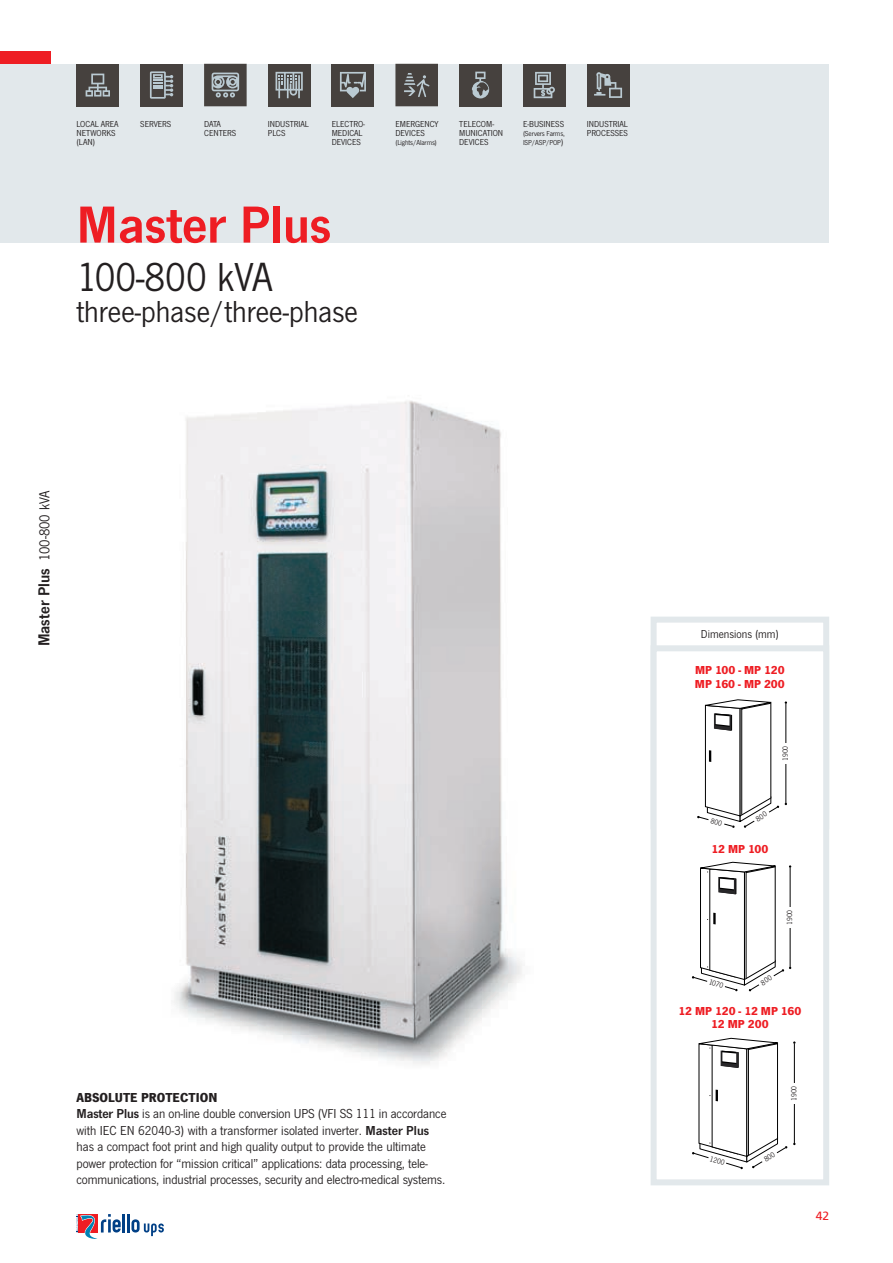
<style>
.page{position:relative;width:893px;height:1263px;background:#fff}
.page>*{position:absolute;margin:0;border:0;box-sizing:border-box;transform-origin:0 0}
.t1{font:600 54px "News Got T";color:#ee1d23}
.t2{font:42px "News Got T";color:#231f20}
.t3{font:31.5px "News Got T";color:#231f20}
.t4{font:600 16.5px "News Got T";color:#231f20}
.t5{font:13.5px/16.5px "News Got T";letter-spacing:-.005em;color:#231f20}
.t6{font:700 12px/13.5px "News Got T";color:#ee1d23}
.t7{font:12px "News Got T";color:#231f20}
.t8{font:12px "Frutiger";color:#ee1d23}
.t9{font:9px/9px "News Got T";color:#231f20}
.t10{font:7.8px "News Got T";color:#231f20}
.t11{font:7.5px/9px "News Got T";letter-spacing:-.01em;color:#231f20}
.s1{font-size:9px}
.s2{font-weight:400;font-size:15px}
.s3{font-weight:700}
.s4{font-weight:600}
</style>
<div class="page">
<div style="left:651px;top:617px;width:178px;height:212px;border:6px solid #e2e8eb"></div>
<div style="left:654px;top:648px;width:172px;height:534px;background:#fff"></div>
<div style="left:651px;top:645px;width:178px;height:540px;border:6px solid #e2e8eb"></div>
<hr style="left:786px;top:704px;width:1px;height:99px;background:#000">
<div style="left:781px;top:743px;width:8px;height:20px;background:#fff"></div>
<hr style="left:794px;top:1043px;width:1px;height:100px;background:#000">
<div style="left:790px;top:1083px;width:8px;height:20px;background:#fff"></div>
<div style="left:0;top:64px;width:829px;height:178px;background:#e2e8eb"></div>
<div style="left:0;top:51px;width:51px;height:13px;background:#ee1d23"></div>
<hr style="left:127px;top:1214px;width:3px;height:18px;background:#014086">
<svg style="left:131px;top:1219px;width:33px;height:17px"></svg>
<svg style="left:77px;top:1214px;width:48px;height:25px"></svg>
<div style="left:332px;top:64px;width:42px;height:42px;background:#46413e"></div>
<svg style="left:340px;top:72px;width:26px;height:26px"></svg>
<div style="left:77px;top:64px;width:42px;height:42px;background:#46413e"></div>
<svg style="left:86px;top:74px;width:24px;height:23px"></svg>
<div style="left:140px;top:64px;width:43px;height:42px;background:#46413e"></div>
<svg style="left:150px;top:71px;width:23px;height:28px"></svg>
<svg style="left:204px;top:64px;width:43px;height:42px"></svg>
<div style="left:268px;top:64px;width:42px;height:42px;background:#46413e"></div>
<svg style="left:276px;top:72px;width:27px;height:26px"></svg>
<svg style="left:395px;top:64px;width:43px;height:42px"></svg>
<div style="left:459px;top:64px;width:43px;height:42px;background:#46413e"></div>
<svg style="left:472px;top:72px;width:17px;height:26px"></svg>
<div style="left:523px;top:64px;width:43px;height:42px;background:#46413e"></div>
<svg style="left:534px;top:72px;width:21px;height:26px"></svg>
<div style="left:587px;top:64px;width:42px;height:42px;background:#46413e"></div>
<svg style="left:594px;top:72px;width:28px;height:26px"></svg>
<img style="left:174px;top:401px;width:348px;height:664px">
<svg style="left:692px;top:862px;width:99px;height:129px"></svg>
<svg style="left:697px;top:699px;width:82px;height:129px"></svg>
<svg style="left:692px;top:1038px;width:95px;height:131px"></svg>
<p class="t9" style="left:77px;top:119px;width:10px">Local</p>
<p class="t9" style="left:101px;top:119px;width:10px">Area</p>
<p class="t9" style="left:77px;top:128px;width:20px">Networks (LAN)</p>
<p class="t9" style="left:140px;top:119px;width:10px">Server</p>
<p class="t9" style="left:167px;top:119px;width:6px">S</p>
<p class="t9" style="left:204px;top:119px;width:11px">Data<br>Centers</p>
<p class="t9" style="left:268px;top:119px;width:18px">Industrial<br>PLCs</p>
<p class="t9" style="left:395px;top:119px;width:11px">Emergency<br>Devices</p>
<p class="t11" style="left:395px;top:137px;width:43px">(lights/Alarms)</p>
<p class="t9" style="left:332px;top:119px;width:10px">Electro</p>
<p class="t9" style="left:363px;top:119px;width:3px">-</p>
<p class="t9" style="left:332px;top:128px;width:10px">medical<br>Devices</p>
<p class="t9" style="left:459px;top:119px;width:10px">Telecom</p>
<p class="t9" style="left:492px;top:119px;width:3px">-</p>
<p class="t9" style="left:459px;top:128px;width:6px">munication devices</p>
<p class="t9" style="left:523px;top:119px;width:12px">e-business</p>
<p class="t11" style="left:523px;top:128px;width:44px">(Servers Farms,<br>ISP/ASP/POP<span class="s1">)</span></p>
<p class="t9" style="left:587px;top:119px;width:10px">Industrial<br>Processes</p>
<h1 class="t1" style="left:77px;top:193px;width:256px">Master Plus</h1>
<h2 class="t2" style="left:77px;top:254px;width:198px">100-800 kVA</h2>
<h3 class="t3" style="left:77px;top:294px;width:283px">three-phase/three-phase</h3>
<p class="t4" style="left:34px;top:646px;width:157px;rotate:-90deg">Master Plus <span class="s2">100-800 kVA</span></p>
<p class="t5" style="left:77px;top:1088px;width:371px"><span class="s3">ABSOLUTE PROTECTION<br></span><span class="s4">Master Plus</span> is an on-line double conversion UPS (VFI SS 111 in accordance with IEC EN 62040-3) with a transformer isolated inverter. <span class="s4">Master Plus </span>has a compact foot print and high quality output to provide the ultimate power protection for “mission critical” applications: data processing, tele&shy;communications, industrial processes, security and electro-medical systems.</p>
<p class="t7" style="left:701px;top:628px;width:79px">Dimensions (mm)</p>
<p class="t6" style="left:695px;top:663px;width:91px">MP 100 - MP 120<br>MP 160 - MP 200</p>
<p class="t10" style="left:781px;top:761px;width:17px;rotate:-90deg">1900</p>
<p class="t6" style="left:711px;top:842px;width:58px">12 MP 100</p>
<p class="t10" style="left:710px;top:977px;width:16px;rotate:17deg">1070</p>
<p class="t10" style="left:785px;top:925px;width:17px;rotate:-90deg">1900</p>
<p class="t6" style="left:678px;top:1003px;width:124px;text-align:center">12 MP 120 - 12 MP 160<br>12 MP 200</p>
<p class="t10" style="left:711px;top:1154px;width:17px;rotate:17deg">1200</p>
<p class="t10" style="left:789px;top:1101px;width:17px;rotate:-90deg">1900</p>
<p class="t8" style="left:816px;top:1209px;width:8px">42</p>
</div>
